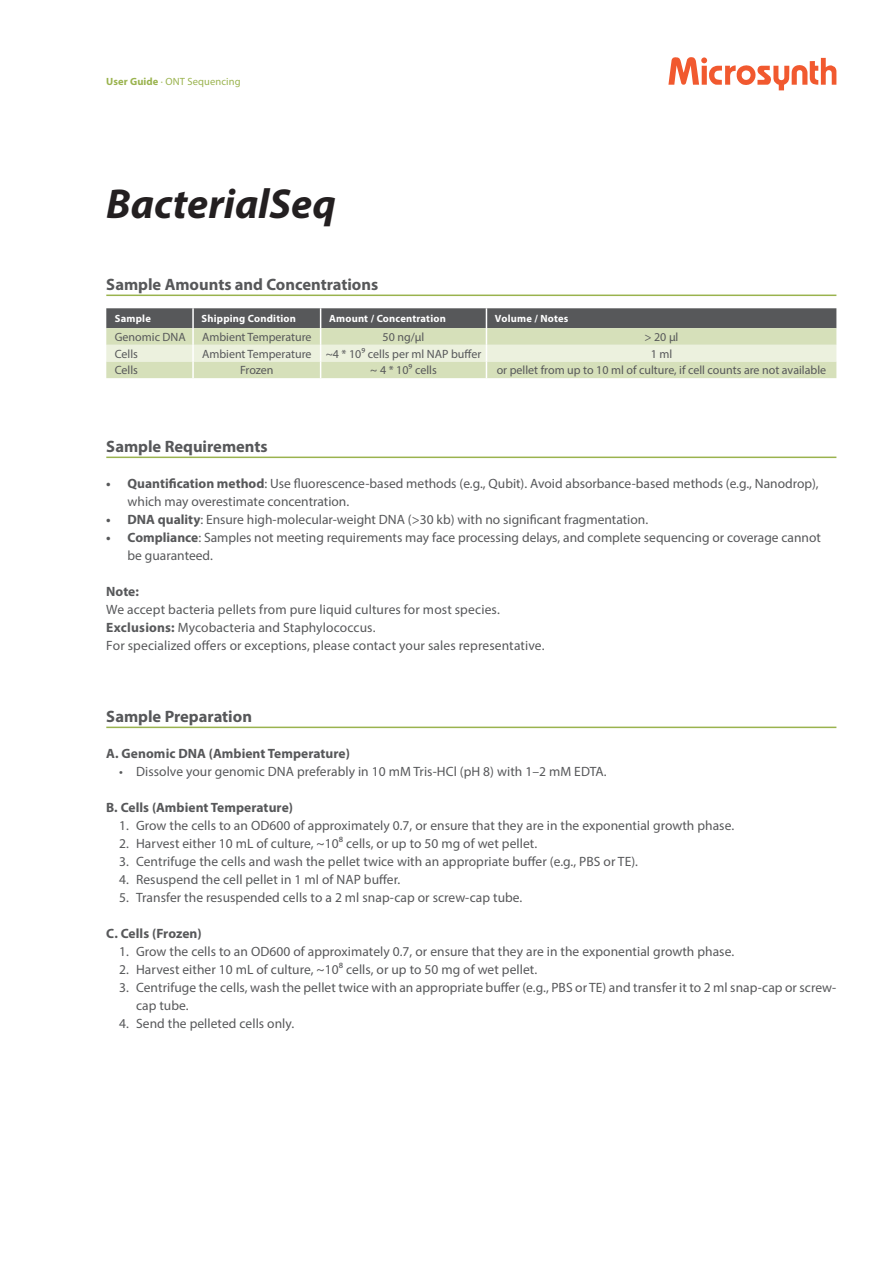
<style>
.page{position:relative;width:893px;height:1263px;background:#fff}
.page>*{position:absolute;margin:0;border:0;box-sizing:border-box;transform-origin:0 0}
._00_HauptTitel{font:italic 700 42px "Myriad Pro";color:#231f20}
._01_Titel_mitAbsatzline-Green{font:700 16.5px "Myriad Pro";color:#57585a}
._00_Aufzählungen-Bullets{font:13.5px/18px "Myriad Pro";letter-spacing:.005em;color:#57585a}
._00_Lauftext{font:700 13.5px "Myriad Pro";letter-spacing:.005em;color:#57585a}
._00_Titel{font:700 13.5px "Myriad Pro";color:#57585a}
._01_Lauftexte_Linksb{font:12px "Myriad Pro";color:#57585a}
._01_Titel{font:700 10.5px "Myriad Pro";letter-spacing:.02em;color:#fff}
.t1{font:10.5px "Myriad Pro";letter-spacing:.01em;color:#9ab34e}
.s1{font-weight:700}
</style>
<div class="page">
<svg style="left:668px;top:57px;width:168px;height:33px"></svg>
<hr style="left:106px;top:295px;width:730px;height:1px;background:#9ab34e">
<svg style="left:106px;top:308px;width:730px;height:70px;background:#b8bea8"></svg>
<hr style="left:106px;top:727px;width:730px;height:1px;background:#9ab34e">
<hr style="left:106px;top:457px;width:730px;height:1px;background:#9ab34e">
<p class="t1" style="left:106px;top:75px;width:136px"><span class="s1">User Guide</span> · ONT Sequencing</p>
<p class="_00_HauptTitel" style="left:106px;top:177px;width:231px">BacterialSeq</p>
<p class="_01_Titel_mitAbsatzline-Green" style="left:106px;top:274px;width:274px">Sample Amounts and Concentrations</p>
<p class="_01_Titel" style="left:115px;top:312px;width:38px">Sample</p>
<p class="_01_Titel" style="left:202px;top:312px;width:96px">Shipping Condition</p>
<p class="_01_Titel" style="left:329px;top:312px;width:118px">Amount / Concentration</p>
<p class="_01_Titel" style="left:495px;top:312px;width:75px">Volume / Notes</p>
<p class="_01_Lauftexte_Linksb" style="left:115px;top:330px;width:73px">Genomic DNA</p>
<p class="_01_Lauftexte_Linksb" style="left:202px;top:330px;width:111px">Ambient Temperature</p>
<p class="_01_Lauftexte_Linksb" style="left:383px;top:330px;width:43px">50 ng/µl</p>
<p class="_01_Lauftexte_Linksb" style="left:644px;top:330px;width:36px">&gt; 20 μl</p>
<p class="_01_Lauftexte_Linksb" style="left:115px;top:346px;width:25px">Cells</p>
<p class="_01_Lauftexte_Linksb" style="left:202px;top:346px;width:111px">Ambient Temperature</p>
<p class="_01_Lauftexte_Linksb" style="left:326px;top:346px;width:157px">~4 * 10⁹ cells per ml NAP buffer</p>
<p class="_01_Lauftexte_Linksb" style="left:651px;top:346px;width:23px">1 ml</p>
<p class="_01_Lauftexte_Linksb" style="left:115px;top:363px;width:25px">Cells</p>
<p class="_01_Lauftexte_Linksb" style="left:240px;top:363px;width:35px">Frozen</p>
<p class="_01_Lauftexte_Linksb" style="left:370px;top:363px;width:68px">~ 4 * 10⁹ cells</p>
<p class="_01_Lauftexte_Linksb" style="left:497px;top:363px;width:331px">or pellet from up to 10 ml of culture, if cell counts are not available</p>
<p class="_01_Titel_mitAbsatzline-Green" style="left:106px;top:436px;width:163px">Sample Requirements</p>
<p class="_00_Aufzählungen-Bullets" style="left:128px;top:475px;width:693px;text-indent:-21px"><span class="s1">• Quantification method</span>: Use fluorescence-based methods (e.g., Qubit). Avoid absorbance-based methods (e.g., Nanodrop), which may overestimate concentration.</p>
<p class="_00_Aufzählungen-Bullets" style="left:106px;top:511px;width:543px"><span class="s1">• DNA quality</span>: Ensure high-molecular-weight DNA (&gt;30 kb) with no significant fragmentation.</p>
<p class="_00_Aufzählungen-Bullets" style="left:128px;top:529px;width:695px;text-indent:-21px"><span class="s1">• Compliance</span>: Samples not meeting requirements may face processing delays, and complete sequencing or coverage cannot be guaranteed.</p>
<p class="_00_Titel" style="left:106px;top:583px;width:34px">Note:</p>
<p class="_00_Aufzählungen-Bullets" style="left:106px;top:601px;width:395px">We accept bacteria pellets from pure liquid cultures for most species.</p>
<p class="_00_Aufzählungen-Bullets" style="left:106px;top:619px;width:271px"><span class="s1">Exclusions:</span> Mycobacteria and Staphylococcus.</p>
<p class="_00_Aufzählungen-Bullets" style="left:106px;top:637px;width:440px">For specialized offers or exceptions, please contact your sales representative.</p>
<p class="_01_Titel_mitAbsatzline-Green" style="left:106px;top:706px;width:147px">Sample Preparation</p>
<p class="_00_Lauftext" style="left:106px;top:745px;width:245px">A. Genomic DNA (Ambient Temperature)</p>
<p class="_00_Aufzählungen-Bullets" style="left:119px;top:763px;width:489px">• Dissolve your genomic DNA preferably in 10 mM Tris-HCl (pH 8) with 1–2 mM EDTA.</p>
<p class="_00_Lauftext" style="left:106px;top:799px;width:188px">B. Cells (Ambient Temperature)</p>
<p class="_00_Aufzählungen-Bullets" style="left:119px;top:817px;width:617px">1. Grow the cells to an OD600 of approximately 0.7, or ensure that they are in the exponential growth phase.</p>
<p class="_00_Aufzählungen-Bullets" style="left:119px;top:835px;width:420px">2. Harvest either 10 mL of culture, ~10⁸ cells, or up to 50 mg of wet pellet.</p>
<p class="_00_Aufzählungen-Bullets" style="left:119px;top:853px;width:520px">3. Centrifuge the cells and wash the pellet twice with an appropriate buffer (e.g., PBS or TE).</p>
<p class="_00_Aufzählungen-Bullets" style="left:119px;top:871px;width:283px">4. Resuspend the cell pellet in 1 ml of NAP buffer.</p>
<p class="_00_Aufzählungen-Bullets" style="left:119px;top:889px;width:405px">5. Transfer the resuspended cells to a 2 ml snap-cap or screw-cap tube.</p>
<p class="_00_Lauftext" style="left:106px;top:925px;width:97px">C. Cells (Frozen)</p>
<p class="_00_Aufzählungen-Bullets" style="left:119px;top:943px;width:617px">1. Grow the cells to an OD600 of approximately 0.7, or ensure that they are in the exponential growth phase.</p>
<p class="_00_Aufzählungen-Bullets" style="left:119px;top:961px;width:420px">2. Harvest either 10 mL of culture, ~10⁸ cells, or up to 50 mg of wet pellet.</p>
<p class="_00_Aufzählungen-Bullets" style="left:136px;top:979px;width:702px;text-indent:-17px">3. Centrifuge the cells, wash the pellet twice with an appropriate buffer (e.g., PBS or TE) and transfer it to 2 ml snap-cap or screw&shy;cap tube.</p>
<p class="_00_Aufzählungen-Bullets" style="left:119px;top:1015px;width:177px">4. Send the pelleted cells only.</p>
</div>
